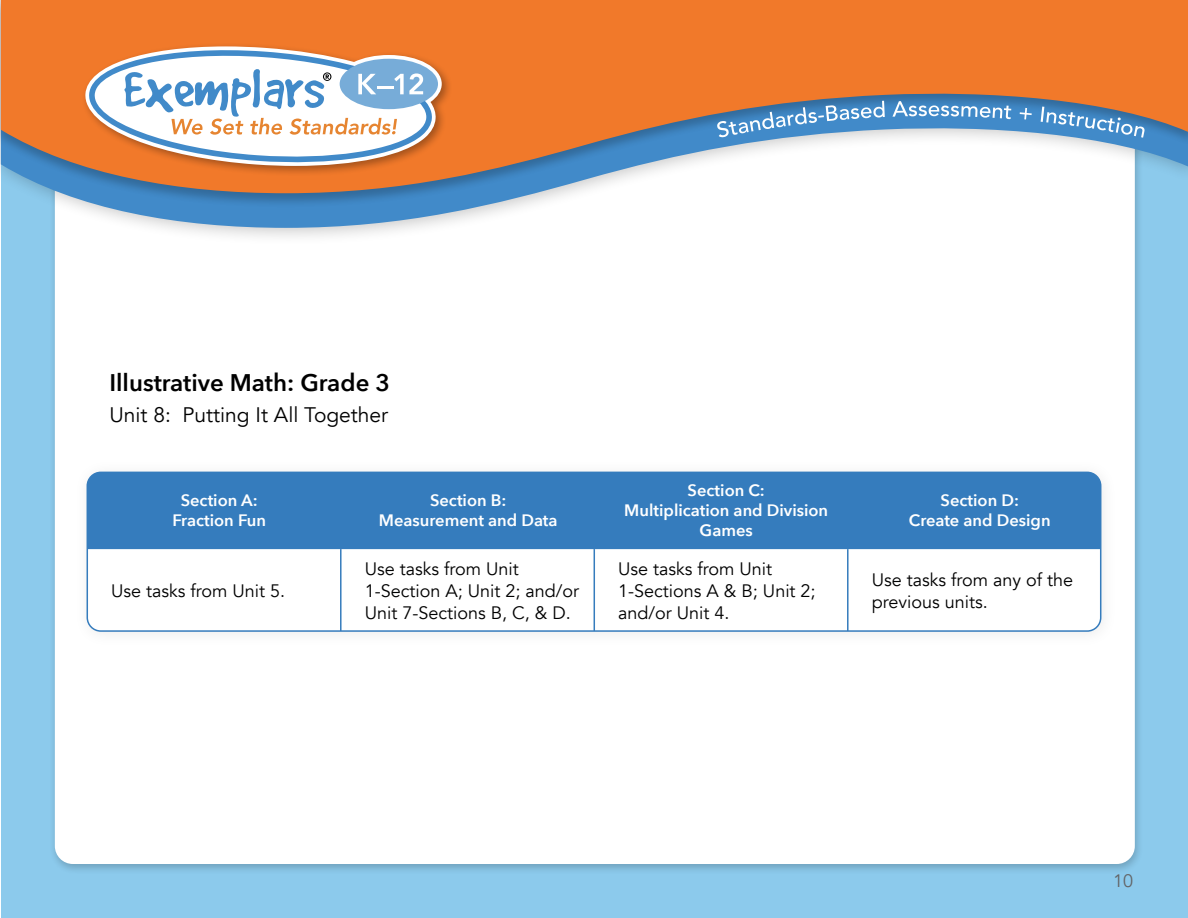
<style>
.page{position:relative;width:1188px;height:918px;background:#fff}
.page>*{position:absolute;margin:0;border:0;box-sizing:border-box;transform-origin:0 0}
.t1{font:600 24px "Avenir Next";color:#000}
.t2{font:21px "Avenir";color:#000}
.t3{font:18px/21.6px "Avenir";color:#000101}
.t4{font:18px "Avenir";color:#636466}
.t5{font:600 16.5px/19.8px "Avenir Next";color:#fff;text-align:center}
</style>
<div class="page">
<div style="left:1px;top:0;width:1187px;height:918px;background:#8ccaec"></div>
<div style="left:48px;top:50px;width:1096px;height:825px;background:#000;opacity:.2"></div>
<div style="left:55px;top:54px;width:1080px;height:810px;background:#fff;border-radius:18px"></div>
<div style="left:0;top:0;width:1188px;height:246px;background:#000;opacity:.21"></div>
<svg style="left:1px;top:208px;width:1187px;height:20px"></svg>
<div style="left:0;top:0;width:1188px;height:208px;background:#000;opacity:.23"></div>
<svg style="left:1px;top:0;width:1187px;height:193px;fill:#f1792a"></svg>
<svg style="left:717px;top:101px;width:168px;height:36px;background:#7299be"></svg>
<svg style="left:892px;top:101px;width:119px;height:18px;background:#70a5d3"></svg>
<svg style="left:1020px;top:108px;width:12px;height:11px"></svg>
<svg style="left:1041px;top:107px;width:104px;height:31px;background:#6997c0"></svg>
<div style="left:81px;top:42px;width:371px;height:135px;background:#000;opacity:.32"></div>
<svg style="left:84px;top:45px;width:358px;height:121px"></svg>
<div style="left:87px;top:472px;width:1014px;height:77px;background:#357cbd"></div>
<hr style="left:340px;top:472px;width:2px;height:77px;background:#357cbd">
<hr style="left:594px;top:472px;width:1px;height:77px;background:#357cbd">
<hr style="left:340px;top:549px;width:2px;height:82px;background:#357cbd">
<hr style="left:594px;top:549px;width:1px;height:82px;background:#357cbd">
<hr style="left:847px;top:549px;width:2px;height:82px;background:#357cbd">
<hr style="left:1101px;top:549px;width:1px;height:82px;background:#357cbd">
<div style="left:87px;top:472px;width:1014px;height:160px;border:2px solid #357cbd;border-radius:14px"></div>
<h1 class="t1" style="left:109px;top:362px;width:282px">Illustrative Math: Grade 3</h1>
<p class="t2" style="left:109px;top:403px;width:280px">Unit 8: Putting It All Together</p>
<p class="t5" style="left:173px;top:490px;width:95px">Section A:<br>Fraction Fun</p>
<p class="t5" style="left:379px;top:490px;width:180px">Section B:<br>Measurement and Data</p>
<p class="t5" style="left:624px;top:480px;width:205px">Section C:<br>Multiplication and Division<br>Games</p>
<p class="t5" style="left:909px;top:490px;width:143px">Section D:<br>Create and Design</p>
<p class="t3" style="left:111px;top:580px;width:176px">Use tasks from Unit 5.</p>
<p class="t3" style="left:365px;top:559px;width:216px">Use tasks from Unit<br>1-Section A; Unit 2; and/or<br>Unit 7-Sections B, C, &amp; D.</p>
<p class="t3" style="left:618px;top:559px;width:199px">Use tasks from Unit<br>1-Sections A &amp; B; Unit 2; and/or Unit 4.</p>
<p class="t3" style="left:872px;top:570px;width:203px">Use tasks from any of the previous units.</p>
<p class="t4" style="left:1113px;top:870px;width:22px">10</p>
</div>
